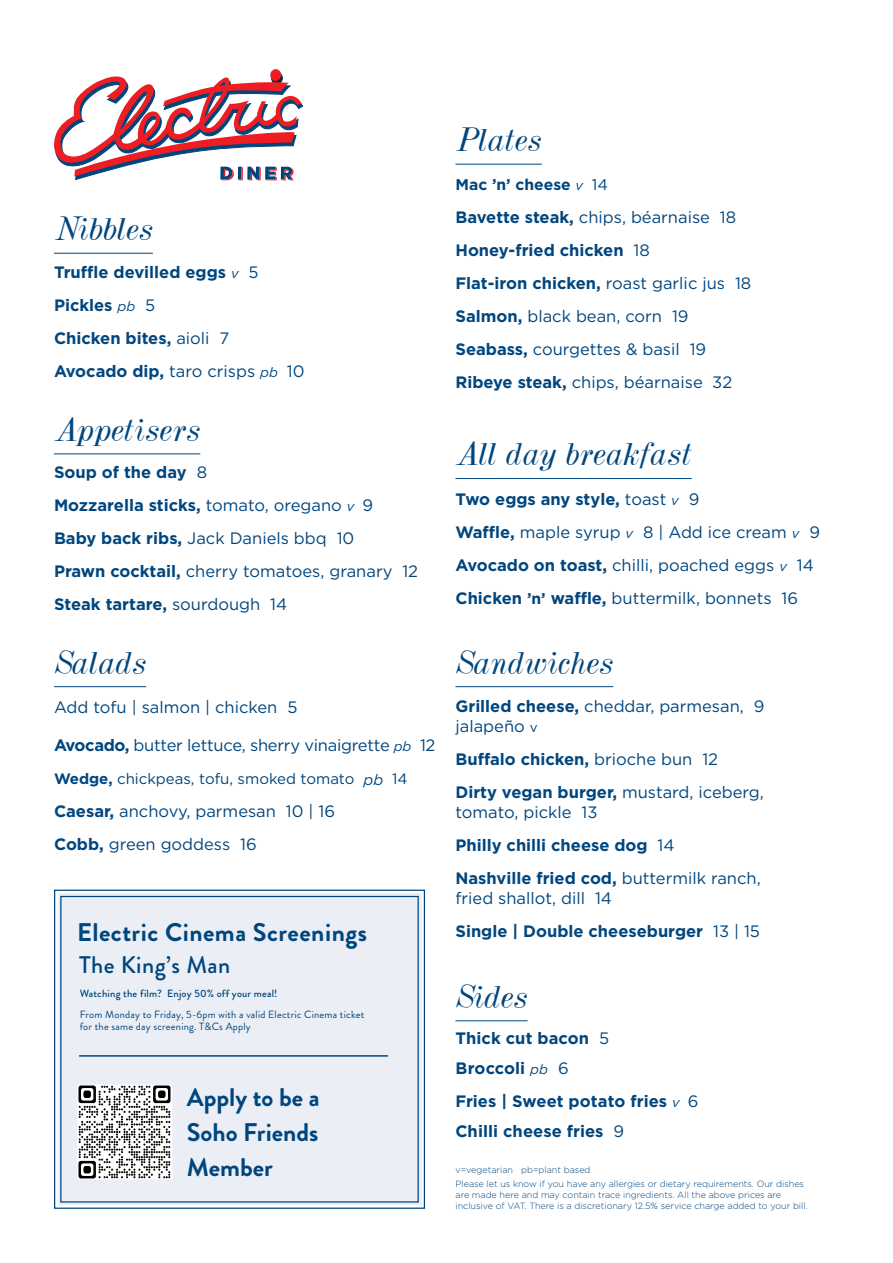
<style>
.page{position:relative;width:893px;height:1263px;background:#fff}
.page>*{position:absolute;margin:0;border:0;box-sizing:border-box;transform-origin:0 0}
.t1{font:italic 36px "Dubiel";letter-spacing:.01em;color:#00467e}
.t2{font:700 25.5px "Brandon Grotesque";letter-spacing:.005em;color:#00467e}
.t3{font:500 24px "Brandon Grotesque";letter-spacing:.02em;color:#00467e}
.t4{font:16.5px/19.8px "Gotham";color:#00467e}
.t5{font:700 16.5px "Gotham";color:#00467e}
.t6{font:700 15.45px "Gotham";color:#00467e}
.t7{font:15px "Gotham";color:#00467e}
.t8{font:10.5px/12.6px "Brandon Grotesque";letter-spacing:.02em;color:#00467e}
.t9{font:500 10.5px "Brandon Grotesque";letter-spacing:.02em;color:#00467e}
.t10{font:300 9px/10.8px "Gotham";color:#00467e}
.s1{font-weight:400;font-style:italic;font-size:13.5px}
.s2{font-weight:400}
.s3{font-weight:700}
.s4{font-style:italic;font-size:13.5px}
.s5{font-style:italic}
.s6{font-weight:700;font-size:15.45px}
.s7{font-size:13.5px}
</style>
<div class="page">
<svg style="left:54px;top:69px;width:249px;height:111px"></svg>
<hr style="left:54px;top:253px;width:99px;height:1px;background:#00467e">
<hr style="left:54px;top:686px;width:92px;height:1px;background:#00467e">
<hr style="left:455px;top:164px;width:87px;height:1px;background:#00467e">
<hr style="left:455px;top:478px;width:237px;height:1px;background:#00467e">
<hr style="left:455px;top:1020px;width:73px;height:1px;background:#00467e">
<hr style="left:54px;top:453px;width:146px;height:1px;background:#00467e">
<hr style="left:455px;top:686px;width:158px;height:1px;background:#00467e">
<div style="left:54px;top:889px;width:372px;height:320px;background:#ebeff5"></div>
<div style="left:60px;top:896px;width:359px;height:306px;border:1px solid #00467e"></div>
<hr style="left:79px;top:1055px;width:309px;height:2px;background:#00467e">
<img style="left:77px;top:1084px;width:95px;height:96px">
<p class="t1" style="left:54px;top:211px;width:101px">Nibbles</p>
<p class="t5" style="left:54px;top:261px;width:206px">Truffle devilled eggs <span class="s1">v</span> <span class="s2">5</span></p>
<p class="t5" style="left:54px;top:294px;width:103px">Pickles <span class="s1">pb</span> <span class="s2">5</span></p>
<p class="t5" style="left:54px;top:327px;width:177px">Chicken bites, <span class="s2">aioli 7</span></p>
<p class="t4" style="left:54px;top:361px;width:252px"><span class="s3">Avocado dip,</span> taro crisps <span class="s4">pb</span> 10</p>
<p class="t1" style="left:54px;top:411px;width:148px">Appetisers</p>
<p class="t5" style="left:54px;top:462px;width:155px">Soup of the day <span class="s2">8</span></p>
<p class="t5" style="left:54px;top:495px;width:321px">Mozzarella sticks, <span class="s2">tomato, oregano</span> <span class="s1">v</span> <span class="s2">9</span></p>
<p class="t4" style="left:54px;top:528px;width:302px"><span class="s3">Baby back ribs,</span> Jack Daniels bbq 10</p>
<p class="t4" style="left:54px;top:561px;width:366px"><span class="s3">Prawn cocktail,</span> cherry tomatoes, granary 12</p>
<p class="t5" style="left:54px;top:594px;width:235px">Steak tartare, <span class="s2">sourdough 14</span></p>
<p class="t1" style="left:54px;top:644px;width:94px">Salads</p>
<p class="t4" style="left:54px;top:697px;width:245px">Add tofu | salmon | chicken 5</p>
<p class="t4" style="left:54px;top:735px;width:383px"><span class="s3">Avocado,</span> butter lettuce, sherry vinaigrette <span class="s4">pb</span> 12</p>
<p class="t7" style="left:54px;top:769px;width:355px"><span class="s3">Wedge,</span> chickpeas, tofu, smoked tomato <span class="s5">pb</span> 14</p>
<p class="t4" style="left:54px;top:794px;width:283px;line-height:33px"><span class="s3">Caesar,</span> anchovy, parmesan 10 | 16<br><span class="s3">Cobb,</span> green goddess 16</p>
<p class="t2" style="left:77px;top:914px;width:291px">Electric Cinema Screenings</p>
<p class="t3" style="left:79px;top:948px;width:153px">The King’s Man</p>
<p class="t9" style="left:80px;top:986px;width:199px">Watching the film? Enjoy 50% off your meal!</p>
<p class="t8" style="left:80px;top:1008px;width:286px">From Monday to Friday, 5-6pm with a valid Electric Cinema ticket for the same day screening. T&amp;Cs Apply</p>
<p class="t2" style="left:187px;top:1080px;width:134px">Apply to be a</p>
<p class="t2" style="left:187px;top:1115px;width:133px">Soho Friends</p>
<p class="t2" style="left:187px;top:1150px;width:87px">Member</p>
<p class="t1" style="left:455px;top:122px;width:88px">Plates</p>
<p class="t6" style="left:455px;top:174px;width:154px">Mac ’n’ cheese <span class="s1">v</span> <span class="s2">14</span></p>
<p class="t4" style="left:455px;top:207px;width:282px"><span class="s3">Bavette steak,</span> chips, béarnaise 18</p>
<p class="t5" style="left:455px;top:239px;width:196px">Honey-fried chicken <span class="s2">18</span></p>
<p class="t5" style="left:455px;top:272px;width:297px">Flat-iron chicken, <span class="s2">roast garlic jus 18</span></p>
<p class="t4" style="left:455px;top:306px;width:235px"><span class="s3">Salmon,</span> black bean, corn 19</p>
<p class="t4" style="left:455px;top:339px;width:252px"><span class="s3">Seabass,</span> courgettes &amp; basil 19</p>
<p class="t4" style="left:455px;top:372px;width:278px"><span class="s3">Ribeye steak,</span> chips, béarnaise 32</p>
<p class="t1" style="left:455px;top:436px;width:238px">All day breakfast</p>
<p class="t5" style="left:455px;top:488px;width:245px">Two eggs any style, <span class="s2">toast</span> <span class="s1">v</span> <span class="s2">9</span></p>
<p class="t4" style="left:455px;top:522px;width:366px"><span class="s3">Waffle,</span> maple syrup <span class="s4">v</span> 8 | Add ice cream <span class="s4">v</span> 9</p>
<p class="t4" style="left:455px;top:555px;width:360px"><span class="s3">Avocado on toast,</span> chilli, poached eggs <span class="s4">v</span> 14</p>
<p class="t4" style="left:455px;top:588px;width:344px"><span class="s3">Chicken</span> <span class="s6">’n’</span> <span class="s3">waffle,</span> buttermilk, bonnets 16</p>
<p class="t1" style="left:455px;top:644px;width:160px">Sandwiches</p>
<p class="t4" style="left:455px;top:696px;width:311px"><span class="s3">Grilled cheese,</span> cheddar, parmesan, 9 jalapeño <span class="s7">v</span></p>
<p class="t5" style="left:455px;top:748px;width:264px">Buffalo chicken, <span class="s2">brioche bun 12</span></p>
<p class="t4" style="left:455px;top:782px;width:310px"><span class="s3">Dirty vegan burger,</span> mustard, iceberg, tomato, pickle 13</p>
<p class="t5" style="left:455px;top:834px;width:221px">Philly chilli cheese dog <span class="s2">14</span></p>
<p class="t4" style="left:455px;top:868px;width:307px"><span class="s3">Nashville fried cod,</span> buttermilk ranch, fried shallot, dill 14</p>
<p class="t5" style="left:455px;top:920px;width:306px">Single | Double cheeseburger <span class="s2">13 | 15</span></p>
<p class="t1" style="left:455px;top:978px;width:74px">Sides</p>
<p class="t5" style="left:455px;top:1027px;width:155px">Thick cut bacon <span class="s2">5</span></p>
<p class="t5" style="left:455px;top:1057px;width:115px">Broccoli <span class="s1">pb</span> <span class="s2">6</span></p>
<p class="t5" style="left:455px;top:1090px;width:244px">Fries | Sweet potato fries <span class="s1">v</span> <span class="s2">6</span></p>
<p class="t5" style="left:455px;top:1120px;width:170px">Chilli cheese fries <span class="s2">9</span></p>
<p class="t10" style="left:455px;top:1164px;width:137px">v=vegetarian pb=plant based</p>
<p class="t10" style="left:455px;top:1178px;width:354px">Please let us know if you have any allergies or dietary requirements. Our dishes are made here and may contain trace ingredients. All the above prices are inclusive of VAT. There is a discretionary 12.5% service charge added to your bill.</p>
</div>
